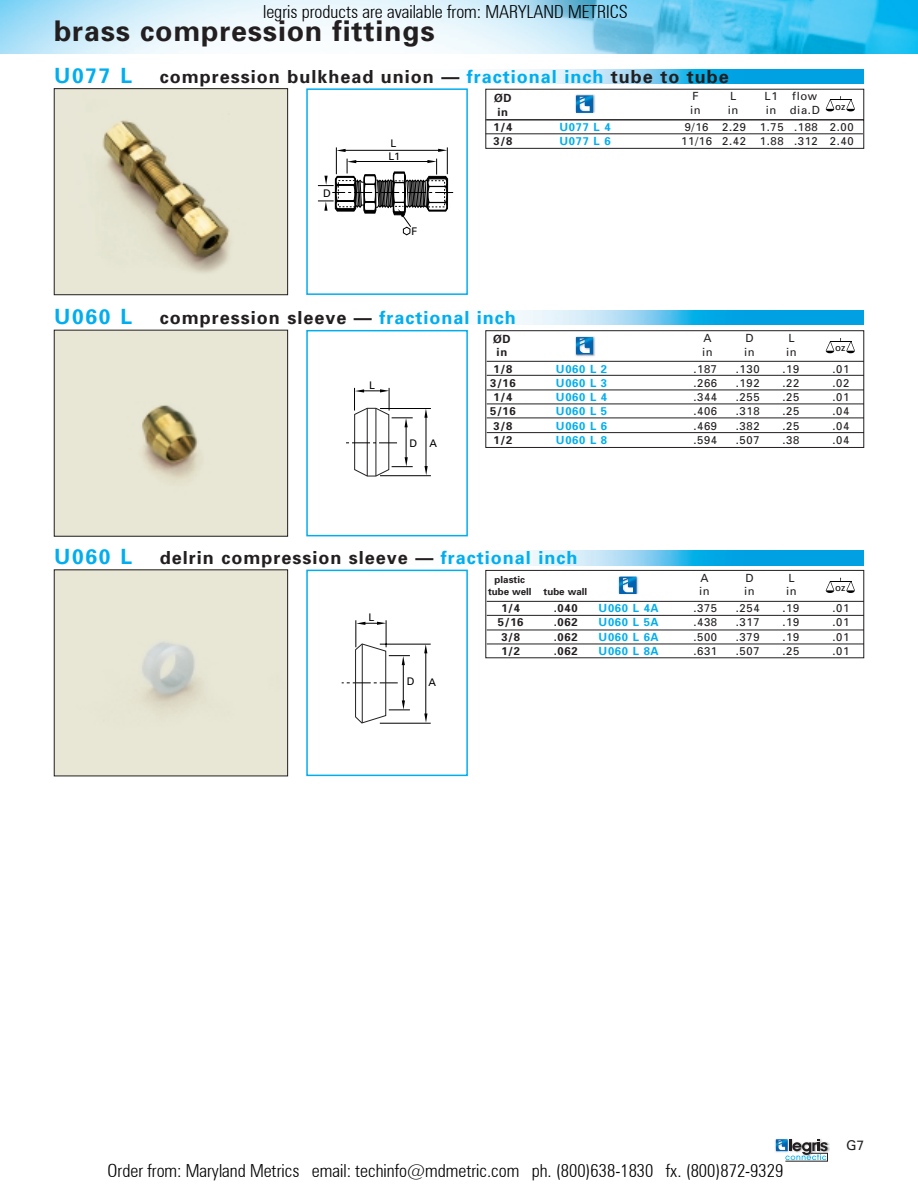
<style>
.page{position:relative;width:918px;height:1188px;background:#fff}
.page>*{position:absolute;margin:0;border:0;box-sizing:border-box;transform-origin:0 0}
.t1{font:700 28.5px "Univers";letter-spacing:.03em;color:#231f20}
.t2{font:700 21px "Univers";letter-spacing:.085em;color:#00aeef}
.t3{font:300 condensed 18px "Zurich BT";color:#000}
.t4{font:700 18px "Univers";letter-spacing:.055em;color:#231f20}
.t5{font:13.5px "Univers";color:#231f20}
.t6{font:11.25px/13.5px "Univers";letter-spacing:.055em;color:#231f20}
.t7{font:700 11.25px "Univers";letter-spacing:.055em;color:#00aeef}
.t8{font:700 11.25px/13.5px "Univers";letter-spacing:.055em;color:#231f20;text-align:center}
.t9{font:10.5px/12.9px "Univers";color:#000}
.t10{font:700 9.75px/12.5px "Univers";color:#231f20}
.t11{font:9.75px "Univers";color:#000}
.s1{color:#00aeef}
</style>
<div class="page">
<img style="left:497px;top:551px;width:367px;height:15px">
<img style="left:497px;top:310px;width:367px;height:15px">
<img style="left:497px;top:69px;width:367px;height:15px">
<img style="left:0;top:0;width:918px;height:54px">
<img style="left:775px;top:1139px;width:1px;height:13px">
<svg style="left:776px;top:1139px;width:54px;height:23px"></svg>
<svg style="left:318px;top:147px;width:135px;height:89px"></svg>
<div style="left:306px;top:88px;width:162px;height:207px;border:2px solid #00aeef"></div>
<img style="left:56px;top:90px;width:230px;height:203px">
<div style="left:54px;top:88px;width:234px;height:207px;border:1px solid #231f20"></div>
<div style="left:486px;top:570px;width:378px;height:88px;border:1px solid #231f20"></div>
<hr style="left:380px;top:475px;width:51px;height:1px;background:#000">
<svg style="left:424px;top:409px;width:4px;height:9px"></svg>
<svg style="left:425px;top:466px;width:3px;height:9px"></svg>
<hr style="left:426px;top:416px;width:1px;height:53px;background:#000">
<hr style="left:380px;top:408px;width:51px;height:1px;background:#000">
<svg style="left:346px;top:388px;width:67px;height:89px"></svg>
<div style="left:306px;top:330px;width:162px;height:206px;border:2px solid #00aeef"></div>
<img style="left:56px;top:332px;width:230px;height:202px">
<div style="left:54px;top:330px;width:234px;height:206px;border:1px solid #231f20"></div>
<div style="left:486px;top:330px;width:378px;height:118px;border:1px solid #231f20"></div>
<hr style="left:487px;top:361px;width:377px;height:1px;background:#231f20">
<hr style="left:487px;top:375px;width:377px;height:1px;background:#231f20">
<hr style="left:487px;top:390px;width:377px;height:1px;background:#231f20">
<hr style="left:487px;top:404px;width:377px;height:1px;background:#231f20">
<hr style="left:487px;top:418px;width:377px;height:1px;background:#231f20">
<hr style="left:487px;top:432px;width:377px;height:1px;background:#231f20">
<hr style="left:487px;top:601px;width:377px;height:1px;background:#231f20">
<hr style="left:487px;top:615px;width:377px;height:1px;background:#231f20">
<hr style="left:487px;top:630px;width:377px;height:1px;background:#231f20">
<hr style="left:487px;top:644px;width:377px;height:1px;background:#231f20">
<svg style="left:826px;top:338px;width:29px;height:15px"></svg>
<hr style="left:380px;top:723px;width:51px;height:1px;background:#000">
<svg style="left:424px;top:645px;width:3px;height:8px"></svg>
<svg style="left:424px;top:714px;width:3px;height:9px"></svg>
<hr style="left:426px;top:652px;width:1px;height:64px;background:#000">
<hr style="left:380px;top:644px;width:51px;height:1px;background:#000">
<svg style="left:342px;top:620px;width:68px;height:104px"></svg>
<div style="left:306px;top:570px;width:162px;height:206px;border:2px solid #00aeef"></div>
<div style="left:54px;top:570px;width:234px;height:206px;border:1px solid #231f20"></div>
<svg style="left:826px;top:578px;width:29px;height:15px"></svg>
<svg style="left:485px;top:89px;width:379px;height:60px"></svg>
<img style="left:575px;top:337px;width:1px;height:19px">
<svg style="left:576px;top:336px;width:19px;height:21px"></svg>
<img style="left:618px;top:577px;width:1px;height:17px">
<svg style="left:619px;top:576px;width:19px;height:19px"></svg>
<h3 class="t3" style="left:263px;top:1px;width:366px">legris products are available from: MARYLAND METRICS</h3>
<h1 class="t1" style="left:54px;top:20px;width:382px">brass compression fittings</h1>
<h2 class="t2" style="left:54px;top:68px;width:80px">U077 L</h2>
<h3 class="t4" style="left:160px;top:70px;width:570px">compression bulkhead union — <span class="s1">fractional inch</span> tube to tube</h3>
<p class="t8" style="left:494px;top:93px;width:19px">ØD in</p>
<p class="t6" style="left:690px;top:91px;width:12px">F in</p>
<p class="t6" style="left:764px;top:91px;width:15px">L1 in</p>
<p class="t6" style="left:790px;top:91px;width:31px">flow dia.D</p>
<p class="t6" style="left:728px;top:91px;width:12px">L in</p>
<p class="t11" style="left:835px;top:103px;width:12px">oz</p>
<p class="t9" style="left:323px;top:188px;width:9px">D</p>
<p class="t9" style="left:388px;top:139px;width:13px">L<br>L1</p>
<p class="t9" style="left:412px;top:226px;width:7px">F</p>
<p class="t8" style="left:494px;top:122px;width:20px">1/4</p>
<p class="t7" style="left:560px;top:123px;width:53px">U077 L 4</p>
<p class="t6" style="left:685px;top:122px;width:170px">9/16 2.29 1.75 .188 2.00</p>
<p class="t8" style="left:494px;top:136px;width:20px">3/8</p>
<p class="t7" style="left:560px;top:137px;width:53px">U077 L 6</p>
<p class="t6" style="left:681px;top:136px;width:174px">11/16 2.42 1.88 .312 2.40</p>
<h2 class="t2" style="left:54px;top:309px;width:80px">U060 L</h2>
<h3 class="t4" style="left:160px;top:311px;width:358px">compression sleeve — <span class="s1">fractional inch</span></h3>
<p class="t8" style="left:493px;top:334px;width:19px">ØD in</p>
<p class="t6" style="left:702px;top:333px;width:12px">A in</p>
<p class="t6" style="left:744px;top:333px;width:12px">D in</p>
<p class="t6" style="left:786px;top:333px;width:12px">L in</p>
<p class="t11" style="left:835px;top:345px;width:12px">oz</p>
<p class="t9" style="left:369px;top:380px;width:7px">L</p>
<p class="t9" style="left:410px;top:438px;width:29px">D A</p>
<p class="t8" style="left:494px;top:363px;width:20px">1/8</p>
<p class="t7" style="left:556px;top:365px;width:53px">U060 L 2</p>
<p class="t6" style="left:693px;top:363px;width:25px">.187</p>
<p class="t6" style="left:736px;top:363px;width:25px">.130</p>
<p class="t6" style="left:783px;top:363px;width:18px">.19</p>
<p class="t6" style="left:832px;top:363px;width:18px">.01</p>
<p class="t8" style="left:490px;top:377px;width:27px">3/16</p>
<p class="t7" style="left:556px;top:379px;width:53px">U060 L 3</p>
<p class="t6" style="left:693px;top:377px;width:25px">.266</p>
<p class="t6" style="left:736px;top:377px;width:25px">.192</p>
<p class="t6" style="left:783px;top:377px;width:18px">.22</p>
<p class="t6" style="left:832px;top:377px;width:18px">.02</p>
<p class="t8" style="left:494px;top:392px;width:20px">1/4</p>
<p class="t7" style="left:556px;top:393px;width:53px">U060 L 4</p>
<p class="t6" style="left:693px;top:392px;width:25px">.344</p>
<p class="t6" style="left:736px;top:392px;width:25px">.255</p>
<p class="t6" style="left:783px;top:392px;width:18px">.25</p>
<p class="t6" style="left:832px;top:392px;width:18px">.01</p>
<p class="t8" style="left:490px;top:406px;width:27px">5/16</p>
<p class="t7" style="left:556px;top:407px;width:53px">U060 L 5</p>
<p class="t6" style="left:693px;top:406px;width:25px">.406</p>
<p class="t6" style="left:736px;top:406px;width:25px">.318</p>
<p class="t6" style="left:783px;top:406px;width:18px">.25</p>
<p class="t6" style="left:832px;top:406px;width:18px">.04</p>
<p class="t8" style="left:494px;top:420px;width:20px">3/8</p>
<p class="t7" style="left:556px;top:422px;width:53px">U060 L 6</p>
<p class="t6" style="left:693px;top:420px;width:25px">.469</p>
<p class="t6" style="left:736px;top:420px;width:25px">.382</p>
<p class="t6" style="left:783px;top:420px;width:18px">.25</p>
<p class="t6" style="left:832px;top:420px;width:18px">.04</p>
<p class="t8" style="left:494px;top:434px;width:20px">1/2</p>
<p class="t7" style="left:556px;top:436px;width:53px">U060 L 8</p>
<p class="t6" style="left:693px;top:434px;width:25px">.594</p>
<p class="t6" style="left:736px;top:434px;width:25px">.507</p>
<p class="t6" style="left:783px;top:434px;width:18px">.38</p>
<p class="t6" style="left:832px;top:434px;width:18px">.04</p>
<h2 class="t2" style="left:54px;top:549px;width:80px">U060 L</h2>
<h3 class="t4" style="left:160px;top:551px;width:419px">delrin compression sleeve — <span class="s1">fractional inch</span></h3>
<p class="t10" style="left:488px;top:574px;width:101px;text-indent:7px">plastic<br>tube well tube wall</p>
<p class="t6" style="left:699px;top:573px;width:12px">A in</p>
<p class="t6" style="left:744px;top:573px;width:12px">D in</p>
<p class="t6" style="left:786px;top:573px;width:12px">L in</p>
<p class="t11" style="left:835px;top:584px;width:12px">oz</p>
<p class="t9" style="left:368px;top:612px;width:7px">L</p>
<p class="t9" style="left:407px;top:676px;width:9px">D</p>
<p class="t9" style="left:428px;top:677px;width:9px">A</p>
<p class="t8" style="left:501px;top:603px;width:20px">1/4</p>
<p class="t8" style="left:554px;top:603px;width:25px">.040</p>
<p class="t7" style="left:599px;top:604px;width:62px">U060 L 4A</p>
<p class="t6" style="left:693px;top:603px;width:25px">.375</p>
<p class="t6" style="left:736px;top:603px;width:25px">.254</p>
<p class="t6" style="left:783px;top:603px;width:18px">.19</p>
<p class="t6" style="left:832px;top:603px;width:18px">.01</p>
<p class="t8" style="left:498px;top:617px;width:27px">5/16</p>
<p class="t8" style="left:554px;top:617px;width:25px">.062</p>
<p class="t7" style="left:599px;top:618px;width:62px">U060 L 5A</p>
<p class="t6" style="left:693px;top:617px;width:25px">.438</p>
<p class="t6" style="left:736px;top:617px;width:25px">.317</p>
<p class="t6" style="left:783px;top:617px;width:18px">.19</p>
<p class="t6" style="left:832px;top:617px;width:18px">.01</p>
<p class="t8" style="left:501px;top:631px;width:20px">3/8</p>
<p class="t8" style="left:554px;top:631px;width:25px">.062</p>
<p class="t7" style="left:599px;top:633px;width:62px">U060 L 6A</p>
<p class="t6" style="left:693px;top:631px;width:25px">.500</p>
<p class="t6" style="left:736px;top:631px;width:25px">.379</p>
<p class="t6" style="left:783px;top:631px;width:18px">.19</p>
<p class="t6" style="left:832px;top:631px;width:18px">.01</p>
<p class="t8" style="left:501px;top:646px;width:20px">1/2</p>
<p class="t8" style="left:554px;top:646px;width:25px">.062</p>
<p class="t7" style="left:599px;top:647px;width:62px">U060 L 8A</p>
<p class="t6" style="left:693px;top:646px;width:25px">.631</p>
<p class="t6" style="left:736px;top:646px;width:25px">.507</p>
<p class="t6" style="left:783px;top:646px;width:18px">.25</p>
<p class="t6" style="left:832px;top:646px;width:18px">.01</p>
<p class="t5" style="left:846px;top:1140px;width:20px">G7</p>
<h3 class="t3" style="left:108px;top:1160px;width:677px">Order from: Maryland Metrics email: techinfo@mdmetric.com ph. (800)638-1830 fx. (800)872-9329</h3>
</div>
